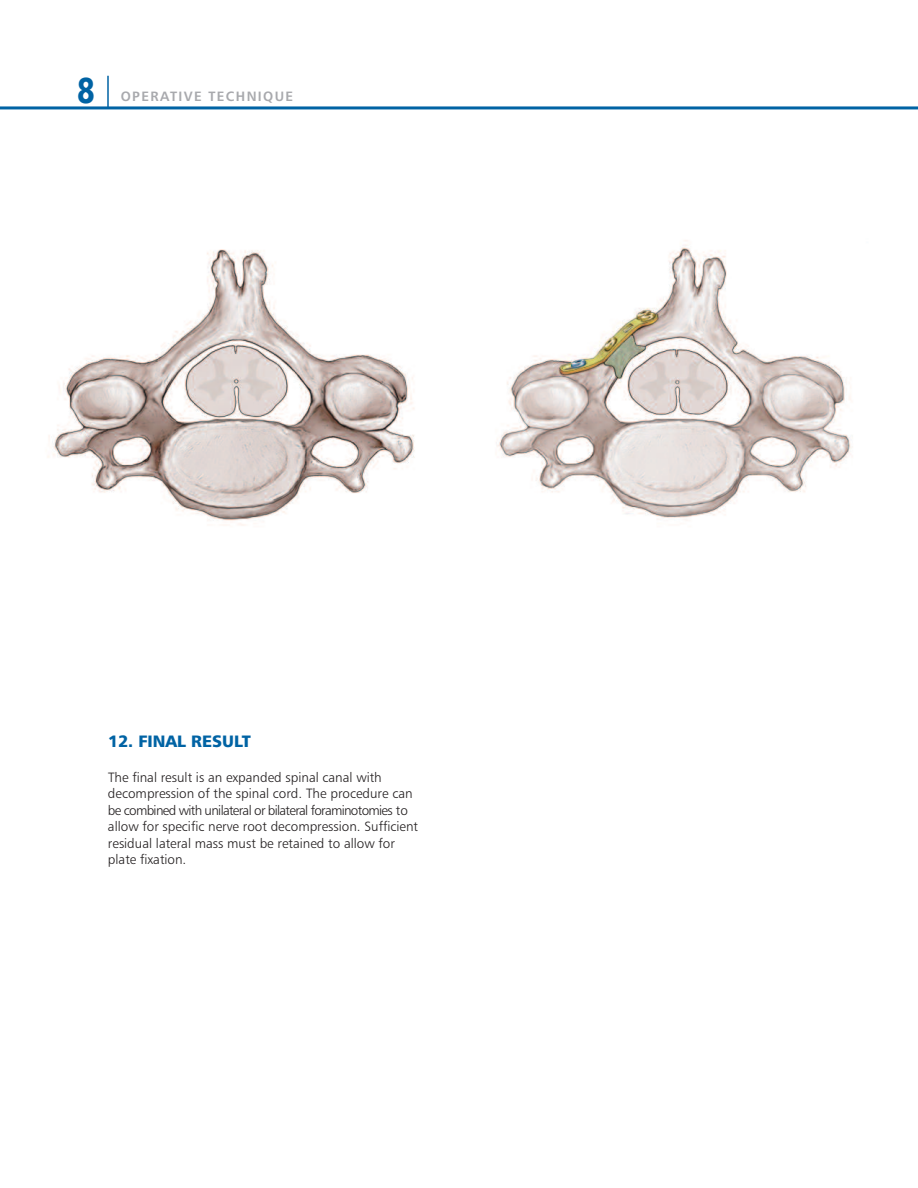
<style>
.page{position:relative;width:918px;height:1188px;background:#fff}
.page>*{position:absolute;margin:0;border:0;box-sizing:border-box;transform-origin:0 0}
.t1{font:36px "Humanist 777 BT Black B";color:#0063a4;scale:.8 1}
.t2{font:16.5px "Humanist 777 BT Black B";color:#0063a4}
.t3{font:13.5px/16.5px "Humanist 777 BT Light B";color:#231f20}
.t4{font:13.5px "Humanist 777 BT Bold B";letter-spacing:.1em;color:#a8a9ad}
</style>
<div class="page">
<img style="left:47px;top:240px;width:805px;height:286px">
<hr style="left:0;top:106px;width:918px;height:3px;background:#0063a4">
<hr style="left:107px;top:76px;width:2px;height:32px;background:#0063a4">
<h1 class="t1" style="left:77px;top:76px;width:24px">8</h1>
<p class="t4" style="left:121px;top:91px;width:174px">OPERATIVE TECHNIQUE</p>
<p class="t2" style="left:108px;top:735px;width:144px">12. FINAL RESULT</p>
<p class="t3" style="left:108px;top:770px;width:312px">The final result is an expanded spinal canal with decompression of the spinal cord. The procedure can be combined with unilateral or bilateral foraminotomies to allow for specific nerve root decompression. Sufficient residual lateral mass must be retained to allow for plate fixation.</p>
</div>
